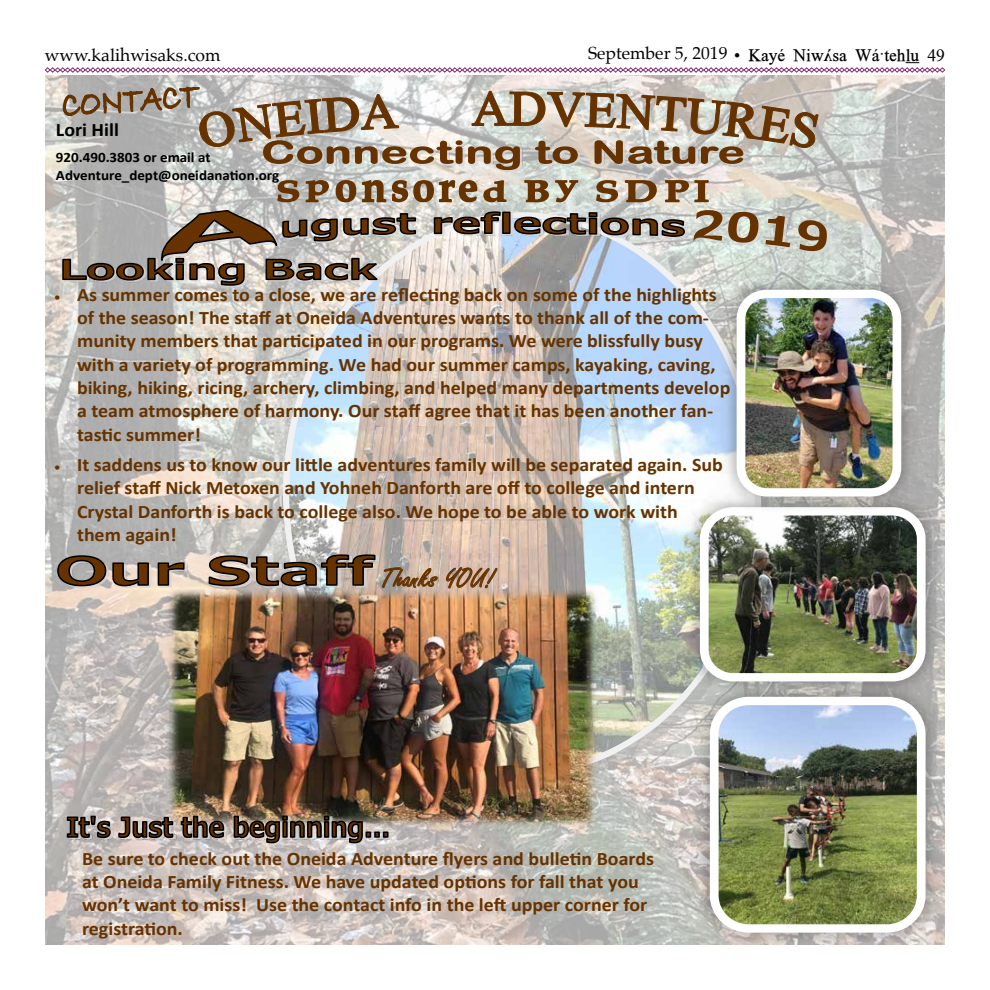
<style>
.page{position:relative;width:990px;height:990px;background:#fff}
.page>*{position:absolute;margin:0;border:0;box-sizing:border-box;transform-origin:0 0}
.t1{font:28.62px "Freestyle Script";color:#630;scale:1.05 1}
.t2{font:700 19.12px "Calibri";color:#630;scale:1.05 1}
.t3{font:700 19px/23.4px "Calibri";color:#630;scale:1.05 1}
.t4{font:700 19px "Calibri";color:#000;scale:1.05 1}
.t5{font:17.5px "Oneida";color:#000}
.t6{font:17.5px "Palatino";color:#000}
.t7{font:700 14.38px/17.5px "Calibri";color:#000;scale:1.05 1}
.s1{font-family:"Palatino"}
</style>
<div class="page">
<img style="left:45px;top:362px;width:900px;height:583px">
<svg style="left:283px;top:362px;width:428px;height:413px;background:#cdccca"></svg>
<img style="left:60px;top:555px;width:318px;height:33px">
<svg style="left:56px;top:555px;width:94px;height:32px;background:#816f5e"></svg>
<svg style="left:157px;top:562px;width:28px;height:24px"></svg>
<svg style="left:208px;top:554px;width:168px;height:31px;background:#7f6c59"></svg>
<img style="left:675px;top:483px;width:270px;height:222px">
<img style="left:704px;top:511px;width:217px;height:162px">
<div style="left:700px;top:507px;width:226px;height:175px;border:9px solid #fff;border-radius:28px"></div>
<img style="left:685px;top:673px;width:260px;height:272px">
<img style="left:714px;top:701px;width:207px;height:227px">
<div style="left:710px;top:697px;width:216px;height:236px;border:9px solid #fff;border-radius:34px"></div>
<img style="left:711px;top:362px;width:214px;height:158px">
<img style="left:741px;top:362px;width:156px;height:130px">
<div style="left:737px;top:290px;width:164px;height:207px;border:9px solid #fff;border-radius:25px"></div>
<img style="left:164px;top:585px;width:437px;height:246px">
<img style="left:69px;top:817px;width:322px;height:27px">
<svg style="left:66px;top:815px;width:108px;height:24px;background:#7b6f65"></svg>
<svg style="left:180px;top:815px;width:45px;height:24px"></svg>
<svg style="left:233px;top:815px;width:138px;height:29px;background:#726659"></svg>
<svg style="left:374px;top:831px;width:6px;height:7px"></svg>
<svg style="left:383px;top:831px;width:6px;height:7px"></svg>
<svg style="left:382px;top:567px;width:56px;height:22px"></svg>
<svg style="left:446px;top:567px;width:52px;height:22px"></svg>
<svg style="left:45px;top:62px;width:900px;height:300px;background:#bbb7b1"></svg>
<p class="t6" style="left:45px;top:41px;width:177px">www.kalihwisaks.com</p>
<p class="t5" style="left:588px;top:45px;width:358px"><span class="s1">September 5, 2019</span> • Kay# Niw^sa W@=tehlu 49</p>
<p class="t4" style="left:56px;top:118px;width:62px">Lori Hill</p>
<p class="t7" style="left:56px;top:149px;width:214px">920.490.3803 or email at<br>Adventure_dept@oneidanation.org</p>
<p class="t3" style="left:77px;top:283px;width:611px;text-indent:-22px">• As summer comes to a close, we are reflecting back on some of the highlights of the season! The staff at Oneida Adventures wants to thank all of the com-</p>
<p class="t2" style="left:77px;top:329px;width:598px">munity members that participated in our programs. We were blissfully busy</p>
<p class="t3" style="left:77px;top:352px;width:624px">with a variety of programming. We had our summer camps, kayaking, caving, biking, hiking, ricing, archery, climbing, and helped many departments develop a team atmosphere of harmony. Our staff agree that it has been another fan&shy;tastic summer!</p>
<p class="t3" style="left:77px;top:453px;width:617px;text-indent:-22px">• It saddens us to know our little adventures family will be separated again. Sub relief staff Nick Metoxen and Yohneh Danforth are off to college and intern<br>Crystal Danforth is back to college also. We hope to be able to work with</p>
<p class="t2" style="left:77px;top:522px;width:96px">them again!</p>
<h1 class="t1" style="left:380px;top:563px;width:110px">Thanks YOU!</h1>
<p class="t3" style="left:82px;top:847px;width:546px">Be sure to check out the Oneida Adventure flyers and bulletin Boards at Oneida Family Fitness. We have updated options for fall that you won’t want to miss! Use the contact info in the left upper corner for registration.</p>
</div>
